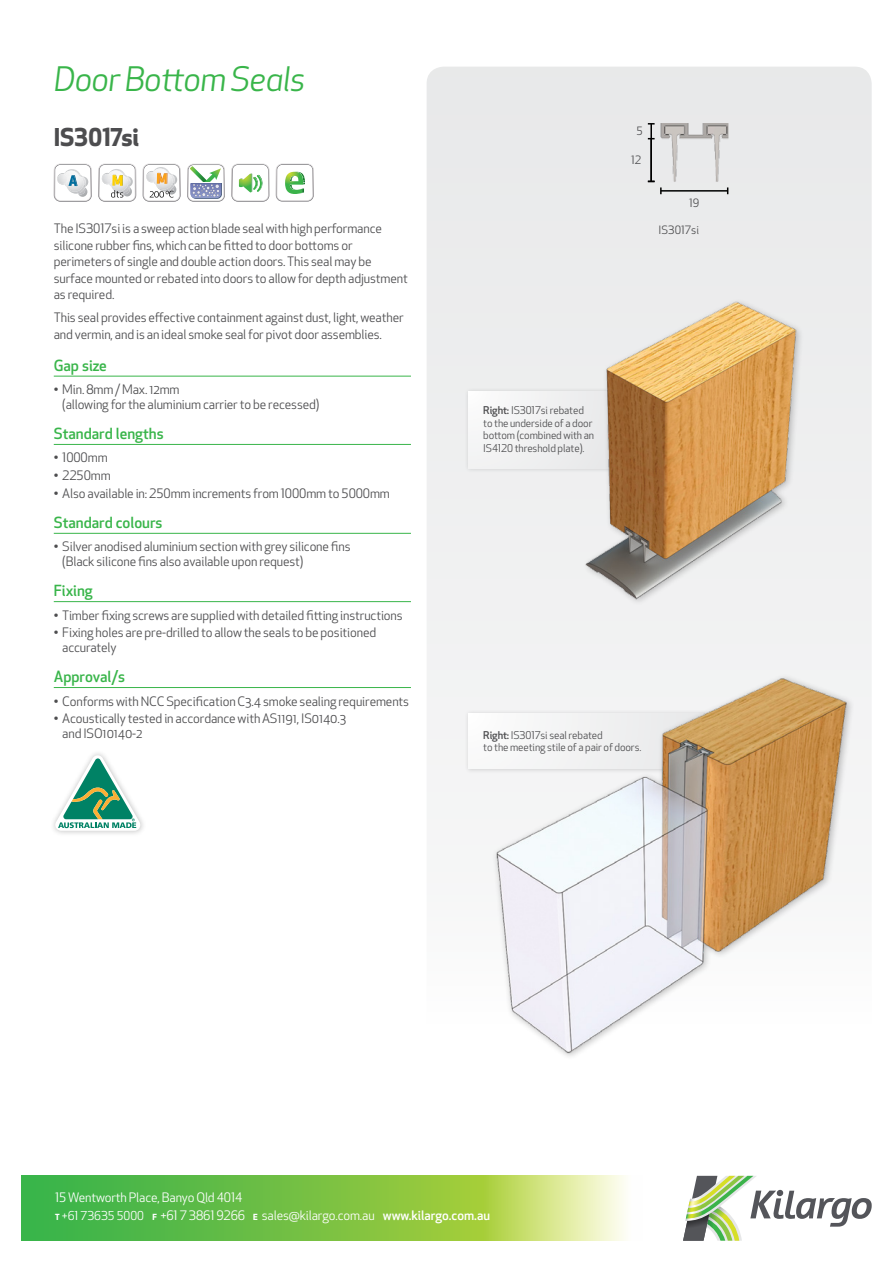
<style>
.page{position:relative;width:893px;height:1263px;background:#fff}
.page>*{position:absolute;margin:0;border:0;box-sizing:border-box;transform-origin:0 0}
.t1{font:italic 33px "Apex New";letter-spacing:-.02em;color:#39b54a}
.t2{font:700 24px "Apex New";letter-spacing:-.015em;color:#4d4d4f}
.t3{font:500 15px "Apex New";color:#39b54a}
.t4{font:12.75px/16.5px "Apex New";letter-spacing:-.01em;color:#4d4d4f}
.t5{font:12.75px/17.7px "Apex New";letter-spacing:-.01em;color:#fff}
.t6{font:11.25px "Apex New";color:#4d4d4f}
.t7{font:10.5px/12.8px "Apex New";letter-spacing:-.01em;color:#4d4d4f}
.s1{font-weight:500}
.s2{font-weight:700;font-size:8.25px}
.s3{font-size:12px}
</style>
<div class="page">
<svg style="left:427px;top:67px;width:445px;height:1109px"></svg>
<svg style="left:683px;top:1176px;width:189px;height:65px"></svg>
<svg style="left:21px;top:1176px;width:605px;height:65px;background:#84c857"></svg>
<svg style="left:54px;top:163px;width:38px;height:39px"></svg>
<svg style="left:98px;top:163px;width:38px;height:39px"></svg>
<svg style="left:143px;top:163px;width:38px;height:39px"></svg>
<svg style="left:187px;top:164px;width:38px;height:38px"></svg>
<svg style="left:231px;top:163px;width:38px;height:39px"></svg>
<svg style="left:276px;top:163px;width:38px;height:39px"></svg>
<div style="left:50px;top:750px;width:96px;height:86px;background:#000;opacity:.25"></div>
<svg style="left:55px;top:755px;width:85px;height:76px"></svg>
<hr style="left:54px;top:376px;width:357px;height:1px;background:#39b54a">
<hr style="left:54px;top:444px;width:357px;height:1px;background:#39b54a">
<hr style="left:54px;top:533px;width:357px;height:1px;background:#39b54a">
<hr style="left:54px;top:601px;width:357px;height:1px;background:#39b54a">
<hr style="left:54px;top:687px;width:357px;height:1px;background:#39b54a">
<hr style="left:661px;top:190px;width:67px;height:2px;background:#000">
<img style="left:659px;top:123px;width:69px;height:59px">
<hr style="left:650px;top:124px;width:2px;height:57px;background:#000">
<svg style="left:648px;top:123px;width:7px;height:2px"></svg>
<svg style="left:648px;top:181px;width:14px;height:13px"></svg>
<div style="left:464px;top:387px;width:163px;height:86px;background:#e6e7e8"></div>
<div style="left:468px;top:391px;width:153px;height:77px;background:#f2f2f2"></div>
<div style="left:464px;top:709px;width:247px;height:65px;background:#eceded"></div>
<div style="left:468px;top:713px;width:238px;height:56px;background:#fafafa"></div>
<div style="left:581px;top:298px;width:223px;height:309px;background:#efeff0"></div>
<img style="left:584px;top:302px;width:212px;height:298px">
<div style="left:491px;top:674px;width:364px;height:387px;background:#fafafa"></div>
<img style="left:494px;top:677px;width:355px;height:377px">
<h1 class="t1" style="left:54px;top:59px;width:253px">Door Bottom Seals</h1>
<h2 class="t2" style="left:54px;top:119px;width:87px">IS3017si</h2>
<p class="t4" style="left:54px;top:220px;width:356px">The IS3017si is a sweep action blade seal with high performance silicone rubber fins, which can be fitted to door bottoms or perimeters of single and double action doors. This seal may be surface mounted or rebated into doors to allow for depth adjustment as required.</p>
<p class="t4" style="left:54px;top:309px;width:351px">This seal provides effective containment against dust, light, weather and vermin, and is an ideal smoke seal for pivot door assemblies.</p>
<p class="t3" style="left:54px;top:355px;width:55px">Gap size</p>
<p class="t4" style="left:62px;top:382px;width:259px;line-height:14.5px;text-indent:-9px">• Min. 8mm / Max. 12mm<br>(allowing for the aluminium carrier to be recessed)</p>
<p class="t3" style="left:54px;top:423px;width:111px">Standard lengths</p>
<p class="t4" style="left:54px;top:449px;width:55px">• 1000mm</p>
<p class="t4" style="left:54px;top:467px;width:58px">• 2250mm</p>
<p class="t4" style="left:54px;top:485px;width:338px">• Also available in: 250mm increments from 1000mm to 5000mm</p>
<p class="t3" style="left:54px;top:512px;width:110px">Standard colours</p>
<p class="t4" style="left:62px;top:539px;width:290px;line-height:14.5px;text-indent:-9px">• Silver anodised aluminium section with grey silicone fins (Black silicone fins also available upon request)</p>
<p class="t3" style="left:54px;top:580px;width:40px">Fixing</p>
<p class="t4" style="left:54px;top:607px;width:350px">• Timber fixing screws are supplied with detailed fitting instructions</p>
<p class="t4" style="left:62px;top:625px;width:315px;line-height:14.5px;text-indent:-9px">• Fixing holes are pre-drilled to allow the seals to be positioned accurately</p>
<p class="t3" style="left:54px;top:666px;width:73px">Approval/s</p>
<p class="t4" style="left:54px;top:693px;width:357px">• Conforms with NCC Specification C3.4 smoke sealing requirements</p>
<p class="t4" style="left:62px;top:711px;width:285px;line-height:14.5px;text-indent:-9px">• Acoustically tested in accordance with AS1191, IS0140.3 and ISO10140-2</p>
<p class="t6" style="left:636px;top:124px;width:8px">5</p>
<p class="t6" style="left:631px;top:153px;width:12px">12</p>
<p class="t6" style="left:689px;top:196px;width:12px">19</p>
<p class="t6" style="left:659px;top:223px;width:42px">IS3017si</p>
<p class="t7" style="left:483px;top:404px;width:112px"><span class="s1">Right:</span> IS3017si rebated to the underside of a door bottom (combined with an<br>IS4120 threshold plate).</p>
<p class="t7" style="left:483px;top:728px;width:160px"><span class="s1">Right:</span> IS3017si seal rebated<br>to the meeting stile of a pair of doors.</p>
<p class="t5" style="left:55px;top:1189px;width:436px">15 Wentworth Place, Banyo Qld 4014<br><span class="s2">T</span> <span class="s3">+61 73635 5000</span> <span class="s2">F</span> +61 7 3861 9266 <span class="s2">E</span> sales@kilargo.com.au <span class="s1">www.kilargo.com.au</span></p>
</div>
